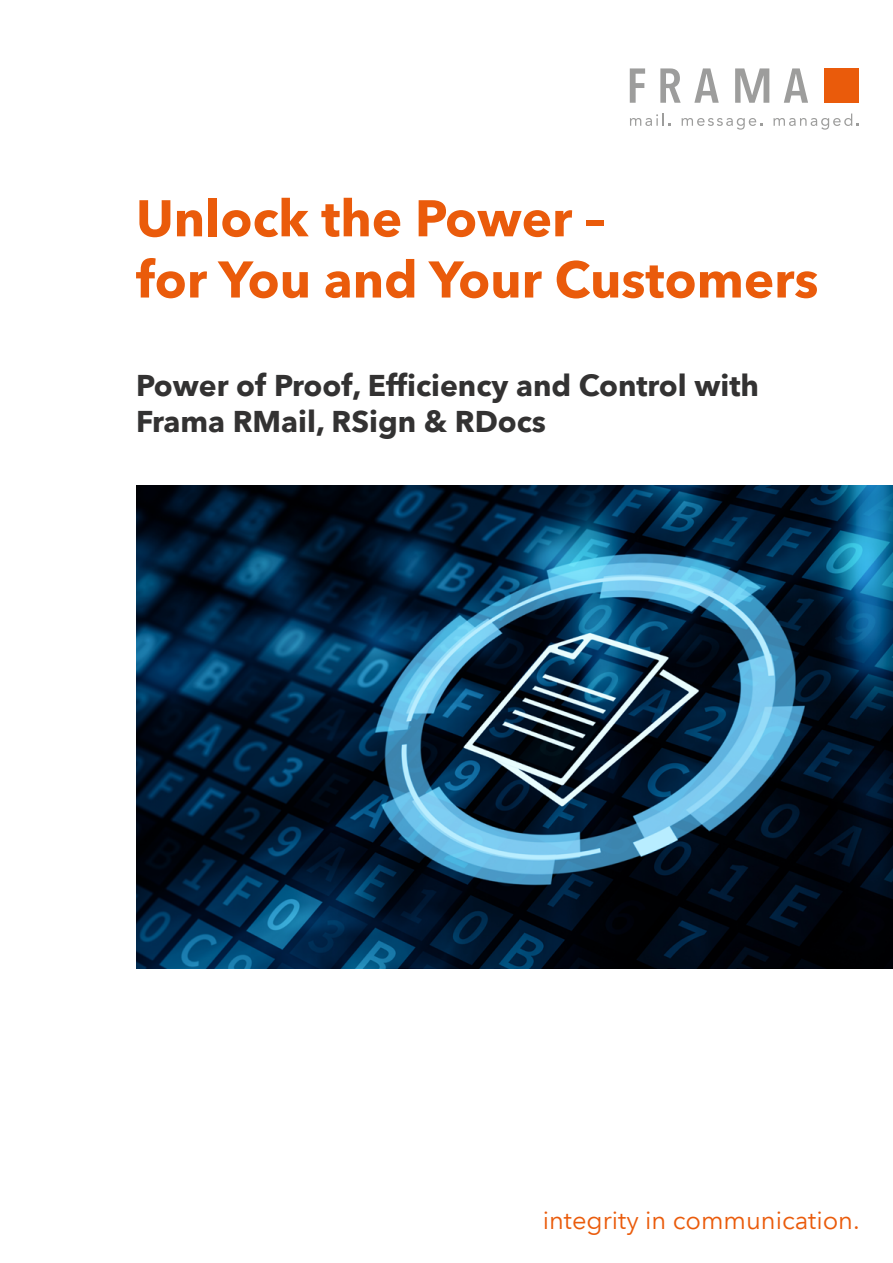
<style>
.page{position:relative;width:893px;height:1263px;background:#fff}
.page>*{position:absolute;margin:0;border:0;box-sizing:border-box;transform-origin:0 0}
.t1{font:700 51px/61.2px "Avenir Next LT Pro";color:#ea5b0b}
.t2{font:700 30px/36px "Avenir Next LT Pro";color:#333232}
.t3{font:25.5px "Avenir Next LT Pro";color:#ea5b0b}
</style>
<div class="page">
<div style="left:824px;top:68px;width:35px;height:35px;background:#ea5b0b"></div>
<svg style="left:630px;top:68px;width:15px;height:35px"></svg>
<svg style="left:660px;top:68px;width:21px;height:35px"></svg>
<svg style="left:694px;top:68px;width:25px;height:35px"></svg>
<svg style="left:784px;top:68px;width:24px;height:35px"></svg>
<svg style="left:735px;top:68px;width:34px;height:35px"></svg>
<svg style="left:630px;top:114px;width:41px;height:12px"></svg>
<svg style="left:682px;top:118px;width:80px;height:12px"></svg>
<svg style="left:773px;top:114px;width:86px;height:16px"></svg>
<img style="left:136px;top:486px;width:757px;height:482px">
<h1 class="t1" style="left:136px;top:188px;width:684px">Unlock the Power –<br>for You and Your Customers</h1>
<p class="t2" style="left:136px;top:368px;width:624px">Power of Proof, Efficiency and Control with<br>Frama RMail, RSign &amp; RDocs</p>
<p class="t3" style="left:543px;top:1205px;width:318px">integrity in communication.</p>
</div>
